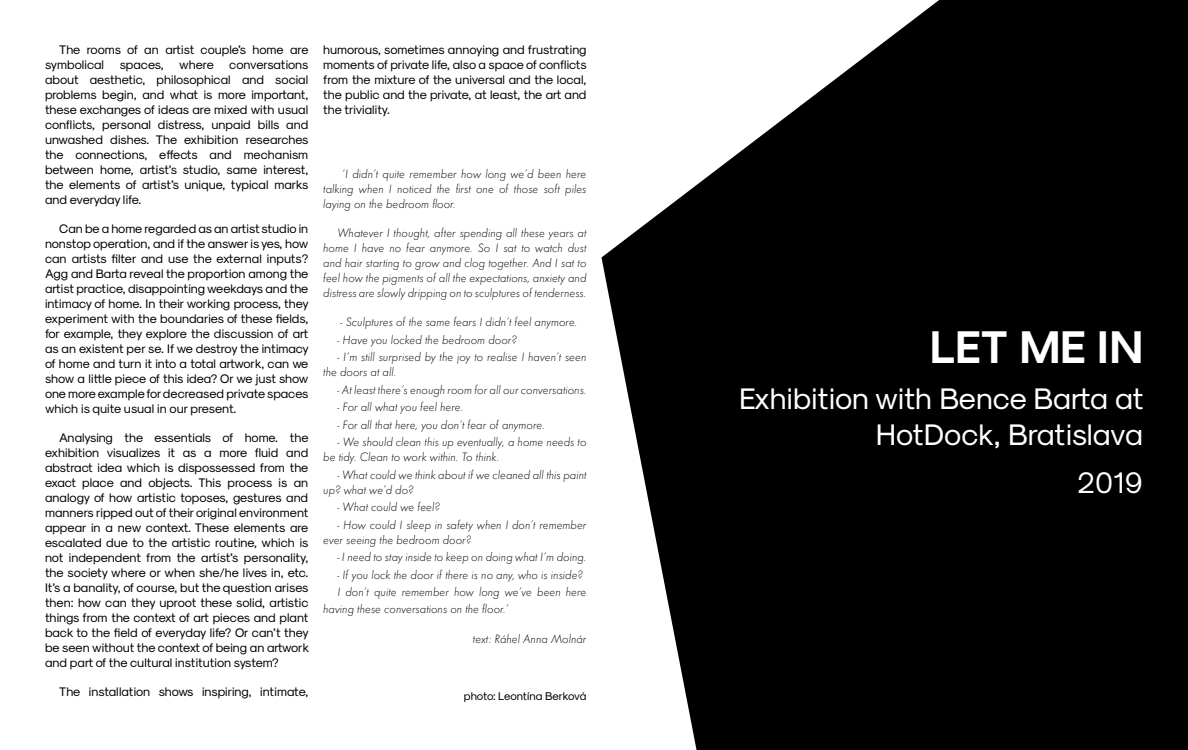
<style>
.page{position:relative;width:1188px;height:750px;background:#fff}
.page>*{position:absolute;margin:0;border:0;box-sizing:border-box;transform-origin:0 0}
.t1{font:46.25px "Sk Modernist Bold";color:#fff}
.t2{font:30px/36px "Sk Modernist Regular";color:#fff;text-align:right}
.t3{font:12.5px/15px "Sk Modernist Regular";color:#000;text-align:justify}
.t4{font:italic 300 12.5px/15px "Futura";color:#000}
.t5{font:11.25px "Sk Modernist Regular";letter-spacing:-.01em;color:#000}
</style>
<div class="page">
<svg style="left:601px;top:0;width:587px;height:750px;fill:#000"></svg>
<p class="t3" style="left:45px;top:42px;width:265px;text-indent:14px">The rooms of an artist couple’s home are symbolical</p>
<p class="t3" style="left:45px;top:57px;width:265px;text-indent:75px">spaces, where conversations about aesthetic, philosophical and social problems begin, and what is more important, these exchanges of ideas are mixed with usual conflicts, personal distress, unpaid bills and unwashed dishes. The exhibition researches the connections, effects and mechanism between home, artist’s studio, same interest, the elements of artist’s unique, typical marks and everyday life.</p>
<p class="t3" style="left:45px;top:221px;width:265px;text-indent:14px">Can be a home regarded as an artist studio in nonstop operation, and if the answer is yes, how can artists filter and use the external inputs?<br>Agg and Barta reveal the proportion among the artist practice, disappointing weekdays and the intimacy of home. In their working process, they experiment with the boundaries of these fields, for example, they explore the discussion of art as an existent per se. If we destroy the intimacy of home and turn it into a total artwork, can we show a little piece of this idea? Or we just show one more example for decreased private spaces which is quite usual in our present.</p>
<p class="t3" style="left:45px;top:430px;width:266px;text-indent:14px">Analysing the essentials of home. the exhibition visualizes it as a more fluid and abstract idea which is dispossessed from the exact place and objects. This process is an analogy of how artistic toposes, gestures and manners ripped out of their original environment appear in a new context. These elements are escalated due to the artistic routine, which is not independent from the artist’s personality, the society where or when she/he lives in, etc.<br>It’s a banality, of course, but the question arises then: how can they uproot these solid„ artistic things from the context of art pieces and plant back to the field of everyday life? Or can’t they be seen without the context of being an artwork and part of the cultural institution system?</p>
<p class="t3" style="left:59px;top:684px;width:250px">The installation shows inspiring, intimate,</p>
<p class="t3" style="left:323px;top:42px;width:265px">humorous, sometimes annoying and frustrating moments of private life, also a space of conflicts from the mixture of the universal and the local, the public and the private, at least, the art and the triviality.</p>
<p class="t4" style="left:323px;top:166px;width:265px;text-align:justify;text-indent:19px">‘I didn’t quite remember how long we’d been here talking when I noticed the first one of those soft piles laying on the bedroom floor.</p>
<p class="t4" style="left:323px;top:226px;width:265px;text-align:justify;text-indent:14px">Whatever I thought, after spending all these years at home I have no fear anymore. So I sat to watch dust and hair starting to grow and clog together. And I sat to feel how the pigments of all the expectations, anxiety and distress are slowly dripping on to sculptures of tenderness.</p>
<p class="t4" style="left:340px;top:315px;width:238px">- Sculptures of the same fears I didn’t feel anymore.</p>
<p class="t4" style="left:337px;top:332px;width:181px">- Have you locked the bedroom door?</p>
<p class="t4" style="left:323px;top:350px;width:265px;text-indent:14px">- I’m still surprised by the joy to realise I haven’t seen the doors at all.</p>
<p class="t4" style="left:337px;top:382px;width:250px">- At least there’s enough room for all our conversations.</p>
<p class="t4" style="left:337px;top:400px;width:127px">- For all what you feel here.</p>
<p class="t4" style="left:337px;top:417px;width:209px">- For all that here, you don’t fear of anymore.</p>
<p class="t4" style="left:323px;top:435px;width:265px;text-indent:14px">- We should clean this up eventually, a home needs to be tidy. Clean to work within. To think.</p>
<p class="t4" style="left:323px;top:467px;width:265px;text-indent:14px">- What could we think about if we cleaned all this paint up? what we’d do?</p>
<p class="t4" style="left:337px;top:500px;width:104px">- What could we feel?</p>
<p class="t4" style="left:323px;top:517px;width:265px;text-indent:14px">- How could I sleep in safety when I don’t remember ever seeing the bedroom door?</p>
<p class="t4" style="left:337px;top:550px;width:250px">- I need to stay inside to keep on doing what I’m doing.</p>
<p class="t4" style="left:337px;top:567px;width:247px">- If you lock the door if there is no any, who is inside?</p>
<p class="t4" style="left:337px;top:585px;width:250px">I don’t quite remember how long we’ve been here</p>
<p class="t4" style="left:323px;top:601px;width:187px">having these conversations on the floor.’</p>
<p class="t4" style="left:473px;top:631px;width:115px">text: Ráhel Anna Molnár</p>
<p class="t5" style="left:464px;top:689px;width:124px">photo: Leontína Berková</p>
<h1 class="t1" style="left:929px;top:319px;width:215px">LET ME IN</h1>
<h2 class="t2" style="left:739px;top:379px;width:406px">Exhibition with Bence Barta at<br>HotDock, Bratislava</h2>
<h2 class="t2" style="left:1077px;top:464px;width:67px">2019</h2>
</div>
